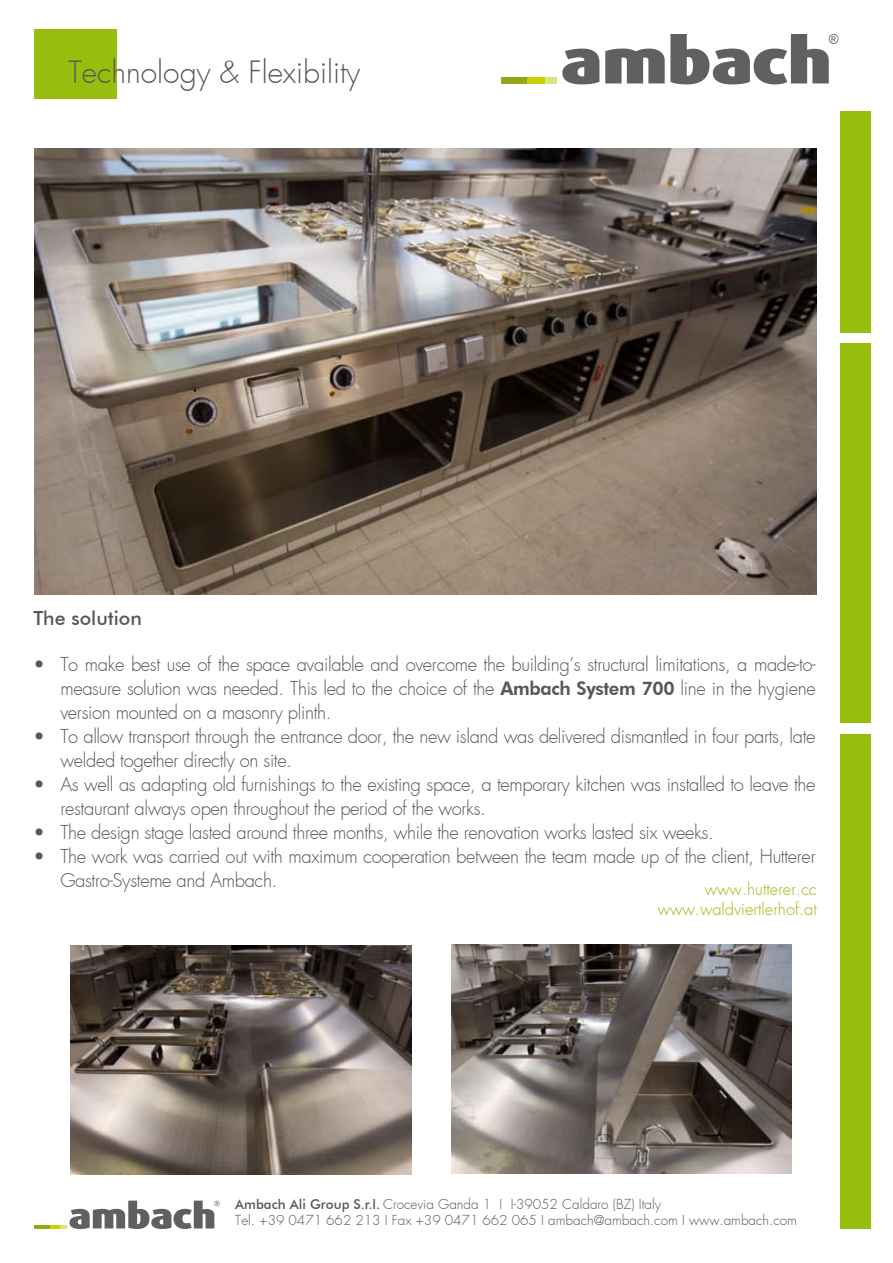
<style>
.page{position:relative;width:893px;height:1263px;background:#fff}
.page>*{position:absolute;margin:0;border:0;box-sizing:border-box;transform-origin:0 0}
.t1{font:300 30px "Futura";color:#58585a}
.t2{font:500 19.5px "Futura BT";color:#58585a}
.t3{font:300 18.75px/24px "Futura";letter-spacing:-.02em;color:#58585a}
.t4{font:300 16.5px/19.8px "Futura";color:#97be0d;text-align:right}
.t5{font:300 13.5px/16.2px "Futura";color:#58585a}
.s1{font-family:"Futura BT";font-weight:800}
.s2{font-family:"Futura BT";font-weight:500}
</style>
<div class="page">
<div style="left:840px;top:734px;width:31px;height:495px;background:#97be0d"></div>
<div style="left:840px;top:343px;width:31px;height:380px;background:#97be0d"></div>
<div style="left:840px;top:111px;width:31px;height:222px;background:#97be0d"></div>
<hr style="left:34px;top:1225px;width:16px;height:3px;background:#97a619">
<svg style="left:50px;top:1200px;width:170px;height:29px"></svg>
<svg style="left:562px;top:49px;width:37px;height:35px"></svg>
<div style="left:501px;top:77px;width:26px;height:6px;background:#97a619"></div>
<div style="left:527px;top:77px;width:18px;height:6px;background:#c8d200"></div>
<div style="left:545px;top:77px;width:12px;height:6px;background:#dce282"></div>
<svg style="left:605px;top:34px;width:233px;height:50px"></svg>
<div style="left:34px;top:30px;width:82px;height:69px;background:#97be0d"></div>
<img style="left:34px;top:148px;width:782px;height:447px">
<img style="left:71px;top:945px;width:340px;height:230px">
<img style="left:451px;top:944px;width:340px;height:229px">
<h1 class="t1" style="left:68px;top:52px;width:293px">Technology &amp; Flexibility</h1>
<p class="t2" style="left:33px;top:606px;width:110px">The solution</p>
<p class="t3" style="left:60px;top:652px;width:757px;text-align:justify;text-indent:-27px">• To make best use of the space available and overcome the building’s structural limitations, a made-to&shy;measure solution was needed. This led to the choice of the <span class="s1">Ambach System 700</span> line in the hygiene version mounted on a masonry plinth.</p>
<p class="t3" style="left:60px;top:724px;width:757px;text-indent:-27px">• To allow transport through the entrance door, the new island was delivered dismantled in four parts, late welded together directly on site.</p>
<p class="t3" style="left:60px;top:772px;width:757px;text-indent:-27px">• As well as adapting old furnishings to the existing space, a temporary kitchen was installed to leave the restaurant always open throughout the period of the works.</p>
<p class="t3" style="left:33px;top:820px;width:682px">• The design stage lasted around three months, while the renovation works lasted six weeks.</p>
<p class="t3" style="left:60px;top:844px;width:757px;text-indent:-27px">• The work was carried out with maximum cooperation between the team made up of the client, Hutterer<br>Gastro-Systeme and Ambach.</p>
<p class="t4" style="left:658px;top:879px;width:161px">www.hutterer.cc www.waldviertlerhof.at</p>
<p class="t5" style="left:235px;top:1196px;width:563px"><span class="s2">Ambach Ali Group S.r.l.</span> Crocevia Ganda 1 I I-39052 Caldaro (BZ) Italy<br>Tel. +39 0471 662 213 I Fax +39 0471 662 065 I ambach@ambach.com I www.ambach.com</p>
</div>
